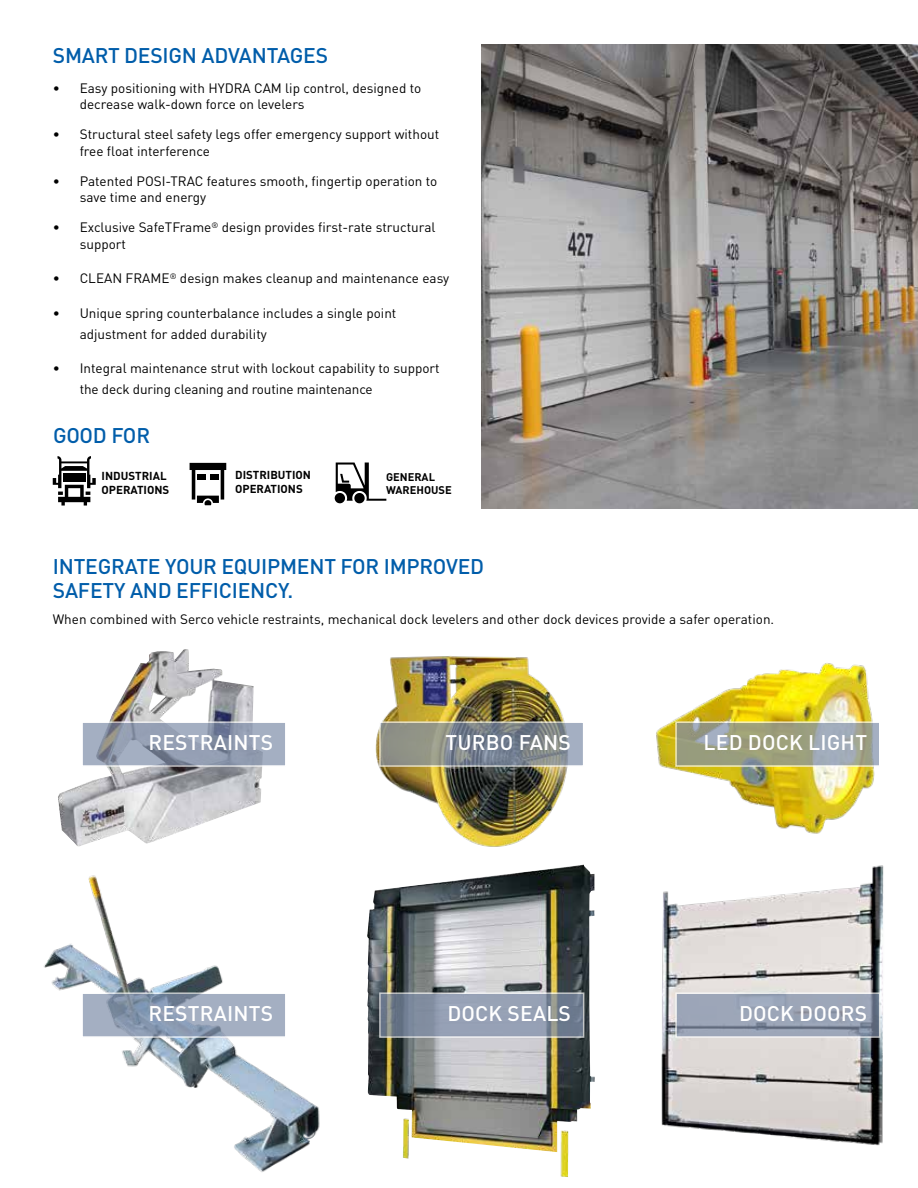
<style>
.page{position:relative;width:918px;height:1188px;background:#fff}
.page>*{position:absolute;margin:0;border:0;box-sizing:border-box;transform-origin:0 0}
.t1{font:500 21px/24px "DIN Pro";letter-spacing:-.01em;color:#005daa}
.t2{font:500 21px "DIN Pro";letter-spacing:.01em;color:#fff}
.t3{font:13.5px/16.5px "DIN Pro";color:#000}
.t4{font:700 11.4px/13.8px "DIN Pro";color:#010101}
.t5{font:700 11.1px/13.2px "DIN Pro";color:#010101}
</style>
<div class="page">
<svg style="left:53px;top:456px;width:43px;height:50px"></svg>
<svg style="left:335px;top:463px;width:51px;height:40px"></svg>
<svg style="left:190px;top:463px;width:36px;height:42px"></svg>
<div style="left:197px;top:474px;width:8px;height:6px;background:#000"></div>
<div style="left:210px;top:474px;width:9px;height:6px;background:#000"></div>
<img style="left:482px;top:45px;width:436px;height:464px">
<img style="left:375px;top:656px;width:193px;height:191px">
<img style="left:656px;top:663px;width:219px;height:171px">
<img style="left:58px;top:649px;width:204px;height:197px">
<img style="left:367px;top:865px;width:228px;height:312px">
<img style="left:661px;top:865px;width:223px;height:281px">
<img style="left:43px;top:875px;width:277px;height:297px">
<svg style="left:81px;top:721px;width:204px;height:46px;background:#9ca5b7"></svg>
<svg style="left:379px;top:721px;width:204px;height:46px;background:#8b9091"></svg>
<svg style="left:675px;top:721px;width:204px;height:46px;background:#a3a792"></svg>
<svg style="left:81px;top:992px;width:206px;height:46px;background:#9eaabd"></svg>
<svg style="left:379px;top:992px;width:205px;height:46px;background:#8e98a9"></svg>
<svg style="left:675px;top:992px;width:205px;height:46px;background:#9da5b6"></svg>
<h1 class="t1" style="left:53px;top:41px;width:277px">SMART DESIGN ADVANTAGES</h1>
<p class="t3" style="left:80px;top:78px;width:343px;text-indent:-27px">• Easy positioning with HYDRA CAM lip control, designed to decrease walk-down force on levelers</p>
<p class="t3" style="left:80px;top:125px;width:361px;text-indent:-27px">• Structural steel safety legs offer emergency support without free float interference</p>
<p class="t3" style="left:80px;top:171px;width:359px;text-indent:-27px">• Patented POSI-TRAC features smooth, fingertip operation to save time and energy</p>
<p class="t3" style="left:80px;top:218px;width:357px;text-indent:-27px">• Exclusive SafeTFrame<sup>®</sup> design provides first-rate structural support</p>
<p class="t3" style="left:53px;top:269px;width:398px">• CLEAN FRAME<sup>®</sup> design makes cleanup and maintenance easy</p>
<p class="t3" style="left:80px;top:301px;width:318px;line-height:21px;text-indent:-27px">• Unique spring counterbalance includes a single point adjustment for added durability</p>
<p class="t3" style="left:80px;top:356px;width:362px;line-height:21px;text-indent:-27px">• Integral maintenance strut with lockout capability to support the deck during cleaning and routine maintenance</p>
<h1 class="t1" style="left:53px;top:421px;width:99px">GOOD FOR</h1>
<p class="t4" style="left:102px;top:467px;width:69px">INDUSTRIAL<br>OPERATIONS</p>
<p class="t5" style="left:386px;top:469px;width:67px">GENERAL<br>WAREHOUSE</p>
<p class="t4" style="left:235px;top:467px;width:77px">DISTRIBUTION<br>OPERATIONS</p>
<h1 class="t1" style="left:53px;top:552px;width:433px">INTEGRATE YOUR EQUIPMENT FOR IMPROVED<br>SAFETY AND EFFICIENCY.</h1>
<p class="t3" style="left:53px;top:610px;width:723px">When combined with Serco vehicle restraints, mechanical dock levelers and other dock devices provide a safer operation.</p>
<h1 class="t2" style="left:148px;top:726px;width:126px">RESTRAINTS</h1>
<h1 class="t2" style="left:445px;top:726px;width:127px">TURBO FANS</h1>
<h1 class="t2" style="left:704px;top:726px;width:165px">LED DOCK LIGHT</h1>
<h1 class="t2" style="left:148px;top:997px;width:126px">RESTRAINTS</h1>
<h1 class="t2" style="left:447px;top:997px;width:125px">DOCK SEALS</h1>
<h1 class="t2" style="left:739px;top:997px;width:130px">DOCK DOORS</h1>
</div>
